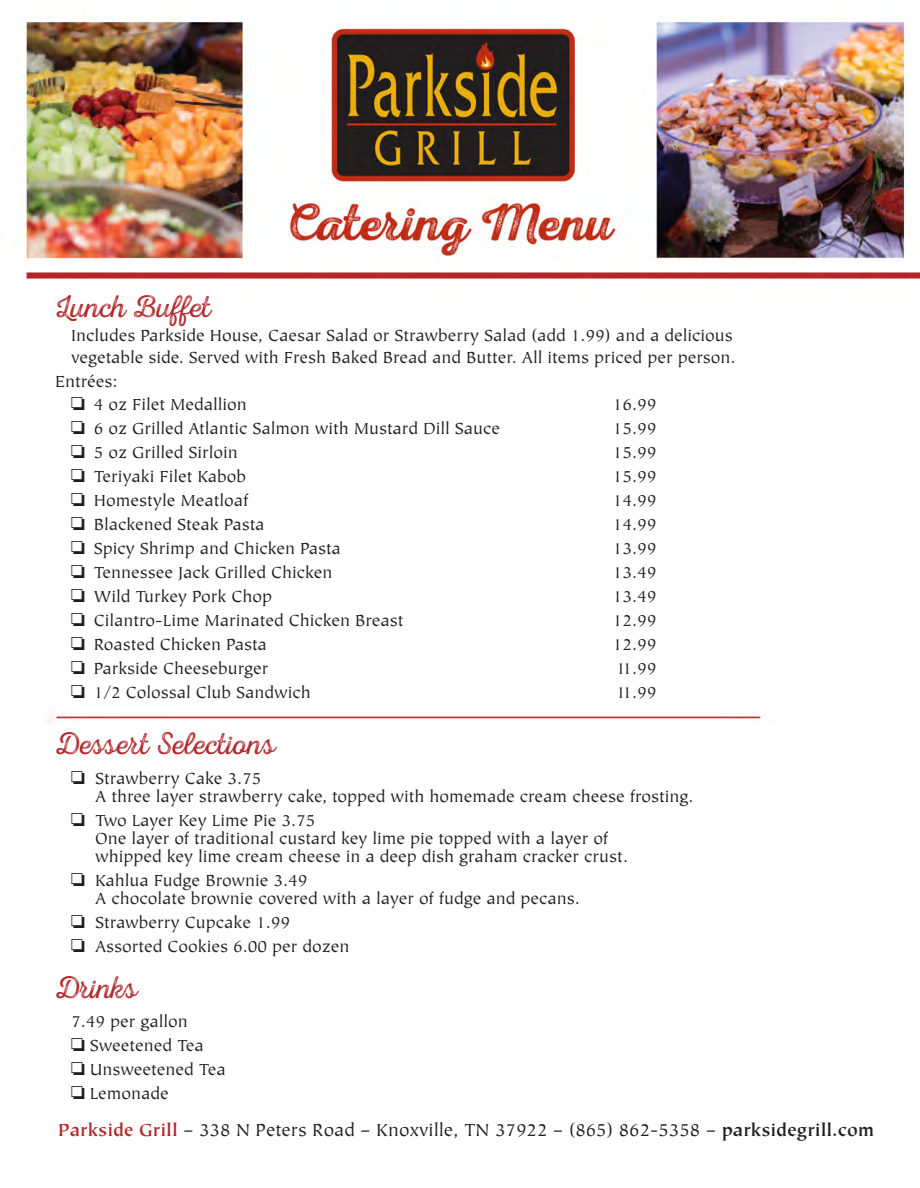
<style>
.page{position:relative;width:920px;height:1188px;background:#fff}
.page>*{position:absolute;margin:0;border:0;box-sizing:border-box;transform-origin:0 0}
.t1{font:31.5px "Nexa Rust Script L 03";color:#b1292c}
.t2{font:19.5px "Tiepolo Std";color:#231f20}
.t3{font:18px "Tiepolo Std";color:#231f20}
.s1{font-family:"Monotype Sorts"}
.s2{font-weight:700;color:#b1292c}
.s3{font-weight:700}
</style>
<div class="page">
<img style="left:23px;top:21px;width:896px;height:703px">
<p class="t1" style="left:55px;top:289px;width:157px">Lunch Buffet</p>
<p class="t3" style="left:71px;top:325px;width:663px">Includes Parkside House, Caesar Salad or Strawberry Salad (add 1.99) and a delicious</p>
<p class="t3" style="left:71px;top:347px;width:665px">vegetable side. Served with Fresh Baked Bread and Butter. All items priced per person.</p>
<p class="t3" style="left:71px;top:394px;width:177px"><span class="s1">O</span> 4 oz Filet Medallion</p>
<p class="t3" style="left:612px;top:394px;width:45px">16.99</p>
<p class="t3" style="left:71px;top:418px;width:430px"><span class="s1">O</span> 6 oz Grilled Atlantic Salmon with Mustard Dill Sauce</p>
<p class="t3" style="left:612px;top:418px;width:45px">15.99</p>
<p class="t3" style="left:71px;top:442px;width:168px"><span class="s1">O</span> 5 oz Grilled Sirloin</p>
<p class="t3" style="left:612px;top:442px;width:45px">15.99</p>
<p class="t3" style="left:71px;top:466px;width:176px"><span class="s1">O</span> Teriyaki Filet Kabob</p>
<p class="t3" style="left:612px;top:466px;width:45px">15.99</p>
<p class="t3" style="left:71px;top:490px;width:179px"><span class="s1">O</span> Homestyle Meatloaf</p>
<p class="t3" style="left:612px;top:490px;width:45px">14.99</p>
<p class="t3" style="left:71px;top:514px;width:195px"><span class="s1">O</span> Blackened Steak Pasta</p>
<p class="t3" style="left:612px;top:514px;width:45px">14.99</p>
<p class="t3" style="left:71px;top:538px;width:271px"><span class="s1">O</span> Spicy Shrimp and Chicken Pasta</p>
<p class="t3" style="left:612px;top:538px;width:45px">13.99</p>
<p class="t3" style="left:71px;top:562px;width:263px"><span class="s1">O</span> Tennessee Jack Grilled Chicken</p>
<p class="t3" style="left:612px;top:562px;width:45px">13.49</p>
<p class="t3" style="left:71px;top:586px;width:202px"><span class="s1">O</span> Wild Turkey Pork Chop</p>
<p class="t3" style="left:612px;top:586px;width:45px">13.49</p>
<p class="t3" style="left:71px;top:610px;width:334px"><span class="s1">O</span> Cilantro-Lime Marinated Chicken Breast</p>
<p class="t3" style="left:612px;top:610px;width:45px">12.99</p>
<p class="t3" style="left:71px;top:634px;width:197px"><span class="s1">O</span> Roasted Chicken Pasta</p>
<p class="t3" style="left:612px;top:634px;width:45px">12.99</p>
<p class="t3" style="left:71px;top:658px;width:199px"><span class="s1">O</span> Parkside Cheeseburger</p>
<p class="t3" style="left:616px;top:658px;width:42px">11.99</p>
<p class="t3" style="left:71px;top:682px;width:241px"><span class="s1">O</span> 1/2 Colossal Club Sandwich</p>
<p class="t3" style="left:616px;top:682px;width:42px">11.99</p>
<p class="t1" style="left:55px;top:726px;width:222px">Dessert Selections</p>
<p class="t3" style="left:71px;top:768px;width:192px"><span class="s1">O</span> Strawberry Cake 3.75</p>
<p class="t3" style="left:95px;top:786px;width:599px">A three layer strawberry cake, topped with homemade cream cheese frosting.</p>
<p class="t3" style="left:71px;top:810px;width:246px"><span class="s1">O</span> Two Layer Key Lime Pie 3.75</p>
<p class="t3" style="left:95px;top:828px;width:514px">One layer of traditional custard key lime pie topped with a layer of</p>
<p class="t3" style="left:95px;top:846px;width:534px">whipped key lime cream cheese in a deep dish graham cracker crust.</p>
<p class="t3" style="left:71px;top:870px;width:238px"><span class="s1">O</span> Kahlua Fudge Brownie 3.49</p>
<p class="t3" style="left:95px;top:888px;width:486px">A chocolate brownie covered with a layer of fudge and pecans.</p>
<p class="t3" style="left:71px;top:912px;width:220px"><span class="s1">O</span> Strawberry Cupcake 1.99</p>
<p class="t3" style="left:71px;top:936px;width:279px"><span class="s1">O</span> Assorted Cookies 6.00 per dozen</p>
<p class="t3" style="left:55px;top:371px;width:64px">Entrées:</p>
<p class="t1" style="left:55px;top:970px;width:84px">Drinks</p>
<p class="t3" style="left:71px;top:1012px;width:118px">7.49 per gallon</p>
<p class="t3" style="left:71px;top:1036px;width:134px"><span class="s1">O</span> Sweetened Tea</p>
<p class="t3" style="left:71px;top:1060px;width:156px"><span class="s1">O</span> Unsweetened Tea</p>
<p class="t3" style="left:71px;top:1084px;width:99px"><span class="s1">O</span> Lemonade</p>
<p class="t2" style="left:58px;top:1119px;width:817px"><span class="s2">Parkside Grill</span> – 338 N Peters Road – Knoxville, TN 37922 – (865) 862-5358 – <span class="s3">parksidegrill.com</span></p>
</div>
